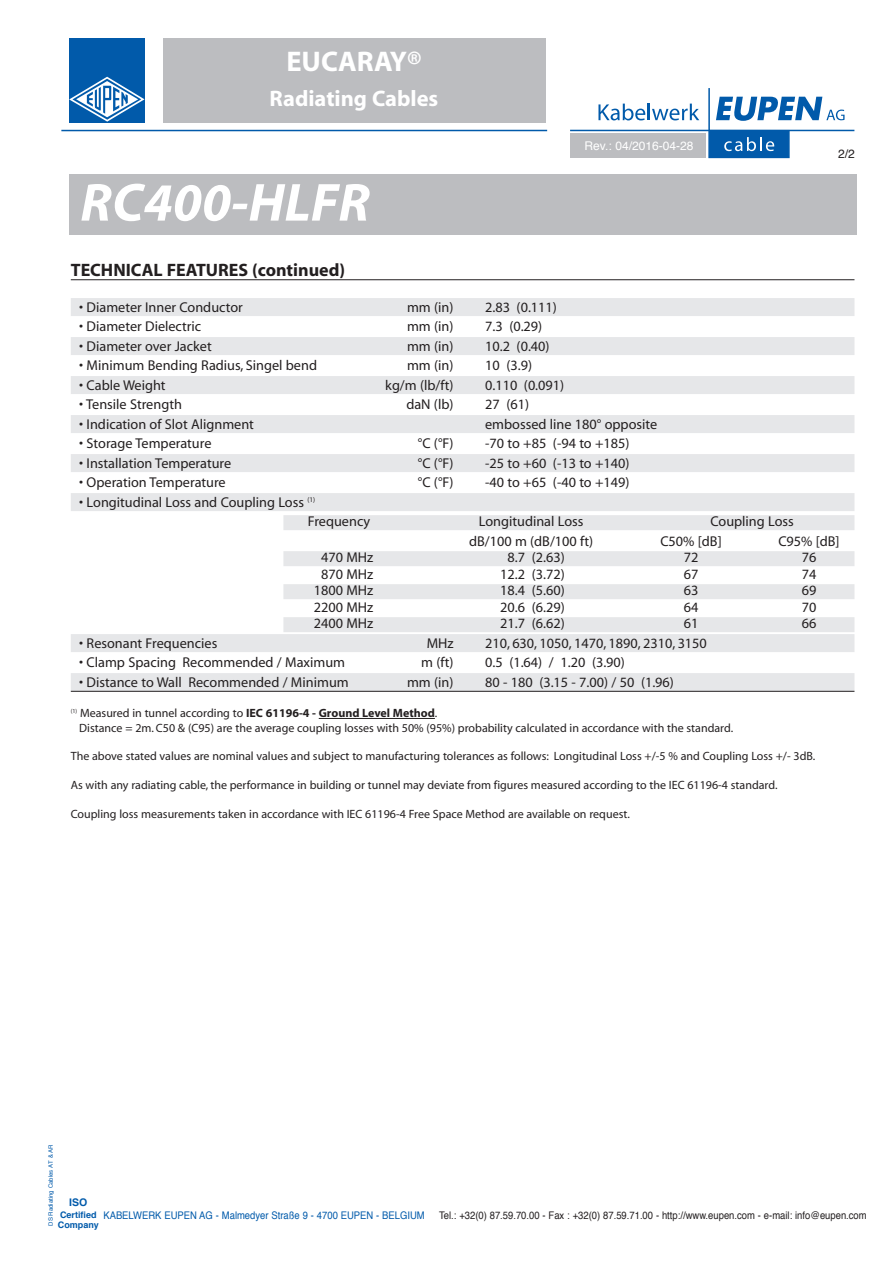
<style>
.page{position:relative;width:893px;height:1263px;background:#fff}
.page>*{position:absolute;margin:0;border:0;box-sizing:border-box;transform-origin:0 0}
.t1{font:italic 700 54px "Myriad";color:#fff}
.t2{font:700 28.5px "Myriad";color:#fff}
.t3{font:700 22.5px "Myriad";color:#fff}
.t4{font:700 18px "Myriad";color:#231f20}
.t5{font:14.25px/19.5px "Myriad";color:#231f20}
.t6{font:12px/14.4px "Myriad";color:#231f20}
.t7{font:12px "Helvetica";color:#fff}
.t8{font:12px "Helvetica";color:#231f20}
.t9{font:10.5px "Helvetica";color:#231f20;scale:.9 1}
.t10{font:10.5px "Helvetica";color:#015aaa;scale:.9 1}
.t11{font:700 10.5px "Helvetica";color:#015aaa}
.t12{font:700 9px/10.8px "Helvetica";color:#015aaa}
.t13{font:6px "Helvetica";color:#015aaa}
.s1{font-weight:700}
</style>
<div class="page">
<div style="left:163px;top:38px;width:383px;height:85px;background:#bcbdc0"></div>
<svg style="left:598px;top:104px;width:101px;height:16px"></svg>
<hr style="left:570px;top:130px;width:284px;height:1px;background:#015aaa">
<svg style="left:708px;top:88px;width:136px;height:71px"></svg>
<hr style="left:61px;top:130px;width:486px;height:1px;background:#015aaa">
<div style="left:69px;top:38px;width:76px;height:85px;background:#015aaa"></div>
<svg style="left:69px;top:77px;width:76px;height:45px"></svg>
<div style="left:571px;top:134px;width:135px;height:24px;background:#bcbdc0"></div>
<div style="left:69px;top:174px;width:787px;height:60px;background:#bcbdc0"></div>
<hr style="left:71px;top:279px;width:783px;height:1px;background:#231f20">
<div style="left:71px;top:298px;width:783px;height:18px;background:#e6e7e9"></div>
<div style="left:71px;top:337px;width:783px;height:18px;background:#e6e7e9"></div>
<div style="left:71px;top:376px;width:783px;height:18px;background:#e6e7e9"></div>
<div style="left:71px;top:415px;width:783px;height:18px;background:#e6e7e9"></div>
<div style="left:71px;top:454px;width:783px;height:18px;background:#e6e7e9"></div>
<div style="left:71px;top:493px;width:783px;height:18px;background:#e6e7e9"></div>
<div style="left:283px;top:515px;width:571px;height:15px;background:#e6e7e9"></div>
<div style="left:283px;top:551px;width:571px;height:15px;background:#e6e7e9"></div>
<div style="left:283px;top:584px;width:571px;height:15px;background:#e6e7e9"></div>
<div style="left:283px;top:617px;width:571px;height:15px;background:#e6e7e9"></div>
<div style="left:71px;top:634px;width:783px;height:18px;background:#e6e7e9"></div>
<div style="left:71px;top:673px;width:783px;height:18px;background:#e6e7e9"></div>
<hr style="left:71px;top:691px;width:783px;height:1px;background:#231f20">
<hr style="left:319px;top:718px;width:116px;height:1px;background:#231f20">
<h2 class="t2" style="left:286px;top:51px;width:137px">EUCARAY®</h2>
<h3 class="t3" style="left:270px;top:90px;width:170px">Radiating Cables</h3>
<h1 class="t1" style="left:80px;top:182px;width:291px">RC400-HLFR</h1>
<p class="t7" style="left:585px;top:141px;width:110px">Rev.: 04/2016-04-28</p>
<p class="t8" style="left:838px;top:149px;width:18px">2/2</p>
<p class="t4" style="left:71px;top:263px;width:276px">TECHNICAL FEATURES (continued)</p>
<p class="t5" style="left:79px;top:298px;width:165px">• Diameter Inner Conductor</p>
<p class="t5" style="left:407px;top:298px;width:48px">mm (in)</p>
<p class="t5" style="left:485px;top:298px;width:73px">2.83 (0.111)</p>
<p class="t5" style="left:79px;top:318px;width:124px">• Diameter Dielectric</p>
<p class="t5" style="left:407px;top:318px;width:48px">mm (in)</p>
<p class="t5" style="left:485px;top:318px;width:59px">7.3 (0.29)</p>
<p class="t5" style="left:79px;top:337px;width:134px">• Diameter over Jacket</p>
<p class="t5" style="left:407px;top:337px;width:48px">mm (in)</p>
<p class="t5" style="left:485px;top:337px;width:66px">10.2 (0.40)</p>
<p class="t5" style="left:79px;top:357px;width:239px">• Minimum Bending Radius, Singel bend</p>
<p class="t5" style="left:407px;top:357px;width:48px">mm (in)</p>
<p class="t5" style="left:485px;top:357px;width:48px">10 (3.9)</p>
<p class="t5" style="left:79px;top:376px;width:88px">• Cable Weight</p>
<p class="t5" style="left:385px;top:376px;width:70px">kg/m (lb/ft)</p>
<p class="t5" style="left:485px;top:376px;width:81px">0.110 (0.091)</p>
<p class="t5" style="left:79px;top:396px;width:104px">• Tensile Strength</p>
<p class="t5" style="left:406px;top:396px;width:49px">daN (lb)</p>
<p class="t5" style="left:485px;top:396px;width:45px">27 (61)</p>
<p class="t5" style="left:79px;top:415px;width:176px">• Indication of Slot Alignment</p>
<p class="t5" style="left:485px;top:415px;width:174px">embossed line 180° opposite</p>
<p class="t5" style="left:79px;top:435px;width:134px">• Storage Temperature</p>
<p class="t5" style="left:418px;top:435px;width:37px">°C (°F)</p>
<p class="t5" style="left:485px;top:435px;width:146px">-70 to +85 (-94 to +185)</p>
<p class="t5" style="left:79px;top:454px;width:153px">• Installation Temperature</p>
<p class="t5" style="left:418px;top:454px;width:37px">°C (°F)</p>
<p class="t5" style="left:485px;top:454px;width:146px">-25 to +60 (-13 to +140)</p>
<p class="t5" style="left:79px;top:474px;width:148px">• Operation Temperature</p>
<p class="t5" style="left:418px;top:474px;width:37px">°C (°F)</p>
<p class="t5" style="left:485px;top:474px;width:146px">-40 to +65 (-40 to +149)</p>
<p class="t5" style="left:308px;top:493px;width:64px;text-indent:-228px">• Longitudinal Loss and Coupling Loss <sup>(1)<br></sup>Frequency</p>
<p class="t5" style="left:479px;top:513px;width:106px">Longitudinal Loss</p>
<p class="t5" style="left:710px;top:513px;width:85px">Coupling Loss</p>
<p class="t5" style="left:469px;top:532px;width:126px">dB/100 m (dB/100 ft)</p>
<p class="t5" style="left:660px;top:532px;width:63px">C50% [dB]</p>
<p class="t5" style="left:778px;top:532px;width:63px">C95% [dB]</p>
<p class="t5" style="left:321px;top:549px;width:54px">470 MHz</p>
<p class="t5" style="left:508px;top:549px;width:59px">8.7 (2.63)</p>
<p class="t5" style="left:684px;top:549px;width:16px">72</p>
<p class="t5" style="left:802px;top:549px;width:16px">76</p>
<p class="t5" style="left:321px;top:565px;width:54px">870 MHz</p>
<p class="t5" style="left:500px;top:565px;width:66px">12.2 (3.72)</p>
<p class="t5" style="left:684px;top:565px;width:16px">67</p>
<p class="t5" style="left:802px;top:565px;width:16px">74</p>
<p class="t5" style="left:314px;top:582px;width:61px">1800 MHz</p>
<p class="t5" style="left:500px;top:582px;width:66px">18.4 (5.60)</p>
<p class="t5" style="left:684px;top:582px;width:16px">63</p>
<p class="t5" style="left:802px;top:582px;width:16px">69</p>
<p class="t5" style="left:314px;top:598px;width:61px">2200 MHz</p>
<p class="t5" style="left:500px;top:598px;width:66px">20.6 (6.29)</p>
<p class="t5" style="left:684px;top:598px;width:16px">64</p>
<p class="t5" style="left:802px;top:598px;width:16px">70</p>
<p class="t5" style="left:314px;top:615px;width:61px">2400 MHz</p>
<p class="t5" style="left:500px;top:615px;width:66px">21.7 (6.62)</p>
<p class="t5" style="left:684px;top:615px;width:16px">61</p>
<p class="t5" style="left:802px;top:615px;width:16px">66</p>
<p class="t5" style="left:79px;top:634px;width:140px">• Resonant Frequencies</p>
<p class="t5" style="left:427px;top:634px;width:28px">MHz</p>
<p class="t5" style="left:485px;top:634px;width:223px">210, 630, 1050, 1470, 1890, 2310, 3150</p>
<p class="t5" style="left:79px;top:654px;width:267px">• Clamp Spacing Recommended / Maximum</p>
<p class="t5" style="left:421px;top:654px;width:34px">m (ft)</p>
<p class="t5" style="left:485px;top:654px;width:141px">0.5 (1.64) / 1.20 (3.90)</p>
<p class="t5" style="left:79px;top:673px;width:271px">• Distance to Wall Recommended / Minimum</p>
<p class="t5" style="left:407px;top:673px;width:48px">mm (in)</p>
<p class="t5" style="left:485px;top:673px;width:190px">80 - 180 (3.15 - 7.00) / 50 (1.96)</p>
<p class="t6" style="left:79px;top:707px;width:655px;text-indent:-9px"><sup>(1)</sup> Measured in tunnel according to <span class="s1">IEC 61196-4 - Ground Level Method</span>.<br>Distance = 2m. C50 &amp; (C95) are the average coupling losses with 50% (95%) probability calculated in accordance with the standard.</p>
<p class="t6" style="left:71px;top:750px;width:746px">The above stated values are nominal values and subject to manufacturing tolerances as follows: Longitudinal Loss +/-5 % and Coupling Loss +/- 3dB.</p>
<p class="t6" style="left:71px;top:779px;width:708px">As with any radiating cable, the performance in building or tunnel may deviate from figures measured according to the IEC 61196-4 standard.</p>
<p class="t6" style="left:71px;top:808px;width:561px">Coupling loss measurements taken in accordance with IEC 61196-4 Free Space Method are available on request.</p>
<p class="t13" style="left:48px;top:1226px;width:83px;rotate:-90deg">DS Radiating Cables AT &amp; AR</p>
<p class="t11" style="left:69px;top:1198px;width:20px">ISO</p>
<p class="t12" style="left:58px;top:1210px;width:42px">Certified<br>Company</p>
<p class="t10" style="left:103px;top:1211px;width:359px">KAbelweRK eupen AG - Malmedyer Straße 9 - 4700 eupen - belGIuM</p>
<p class="t9" style="left:439px;top:1211px;width:477px">Tel.: +32(0) 87.59.70.00 - Fax : +32(0) 87.59.71.00 - http://www.eupen.com - e-mail: info@eupen.com</p>
</div>
